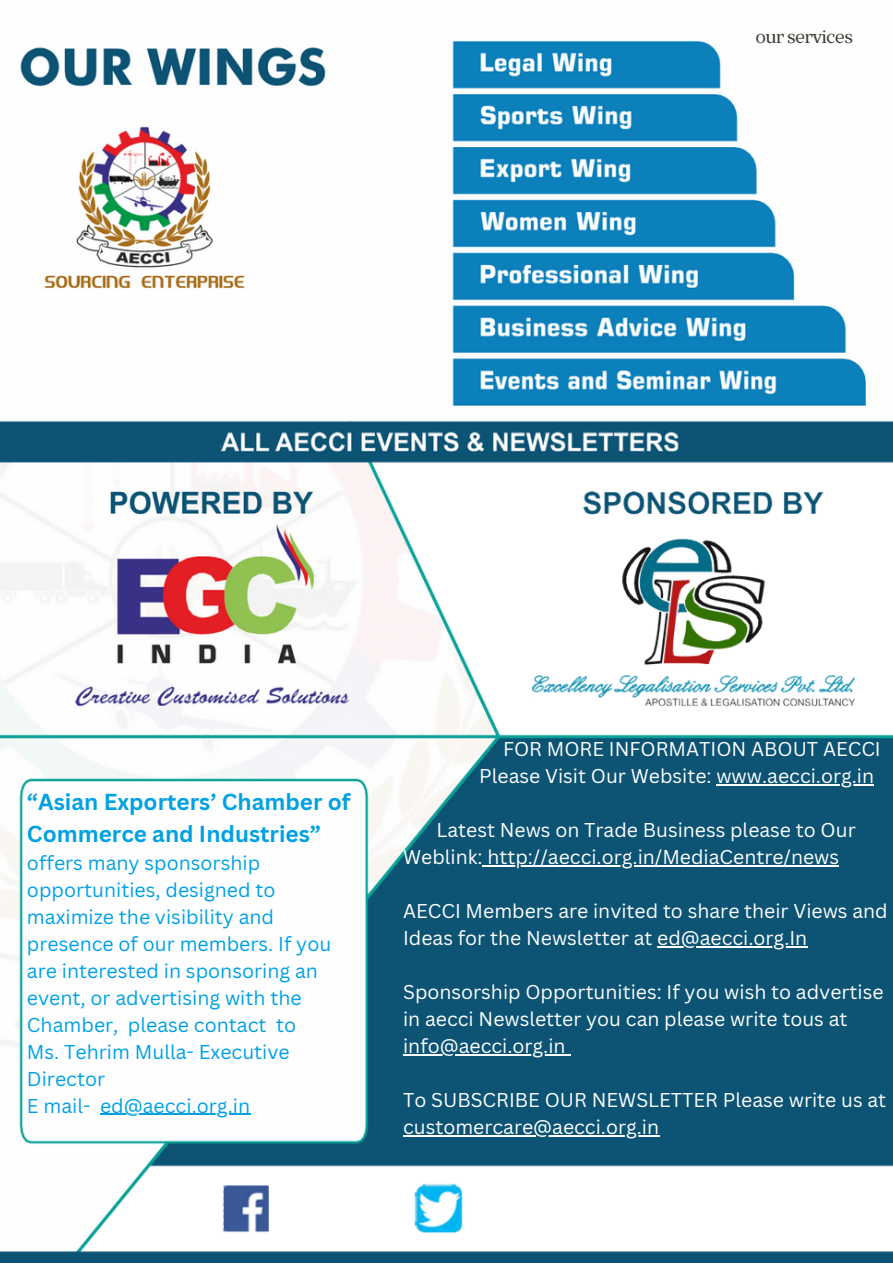
<style>
.page{position:relative;width:893px;height:1264px;background:#fff}
.page>*{position:absolute;margin:0;border:0;box-sizing:border-box;transform-origin:0 0}
.t1{font:700 22.5px/31.5px "Canva Sans";color:#00a1e2}
.t2{font:19.5px/27px "Canva Sans";color:#00a1e2}
.t3{font:19.35px/27px "Canva Sans";color:#fff}
.t4{font:18px "TT Bells";letter-spacing:-.035em;color:#3c3930}
</style>
<div class="page">
<img style="left:0;top:40px;width:892px;height:1222px">
<hr style="left:100px;top:1113px;width:150px;height:1px;background:#00a1e2">
<hr style="left:716px;top:784px;width:158px;height:1px;background:#fff">
<hr style="left:487px;top:865px;width:352px;height:1px;background:#fff">
<hr style="left:657px;top:946px;width:150px;height:1px;background:#fff">
<hr style="left:403px;top:1054px;width:162px;height:1px;background:#fff">
<hr style="left:403px;top:1135px;width:256px;height:1px;background:#fff">
<p class="t4" style="left:755px;top:25px;width:99px">our services</p>
<p class="t1" style="left:27px;top:785px;width:325px">“Asian Exporters’ Chamber of<br>Commerce and Industries”</p>
<p class="t2" style="left:27px;top:848px;width:306px">offers many sponsorship opportunities, designed to maximize the visibility and presence of our members. If you are interested in sponsoring an event, or advertising with the<br>Chamber, please contact to</p>
<p class="t2" style="left:27px;top:1037px;width:264px">Ms. Tehrim Mulla- Executive<br>Director</p>
<p class="t2" style="left:27px;top:1091px;width:224px">E mail- ed@aecci.org.in</p>
<p class="t3" style="left:503px;top:735px;width:379px">FOR MORE INFORMATION ABOUT AECCI</p>
<p class="t3" style="left:479px;top:762px;width:396px">Please Visit Our Website: www.aecci.org.in</p>
<p class="t3" style="left:403px;top:816px;width:454px;text-indent:33px">Latest News on Trade Business please to Our<br>Weblink: http://aecci.org.in/MediaCentre/news</p>
<p class="t3" style="left:403px;top:897px;width:486px">AECCI Members are invited to share their Views and<br>Ideas for the Newsletter at ed@aecci.org.In</p>
<p class="t3" style="left:403px;top:978px;width:482px">Sponsorship Opportunities: If you wish to advertise in aecci Newsletter you can please write tous at info@aecci.org.in</p>
<p class="t3" style="left:403px;top:1086px;width:484px">To SUBSCRIBE OUR NEWSLETTER Please write us at customercare@aecci.org.in</p>
</div>
